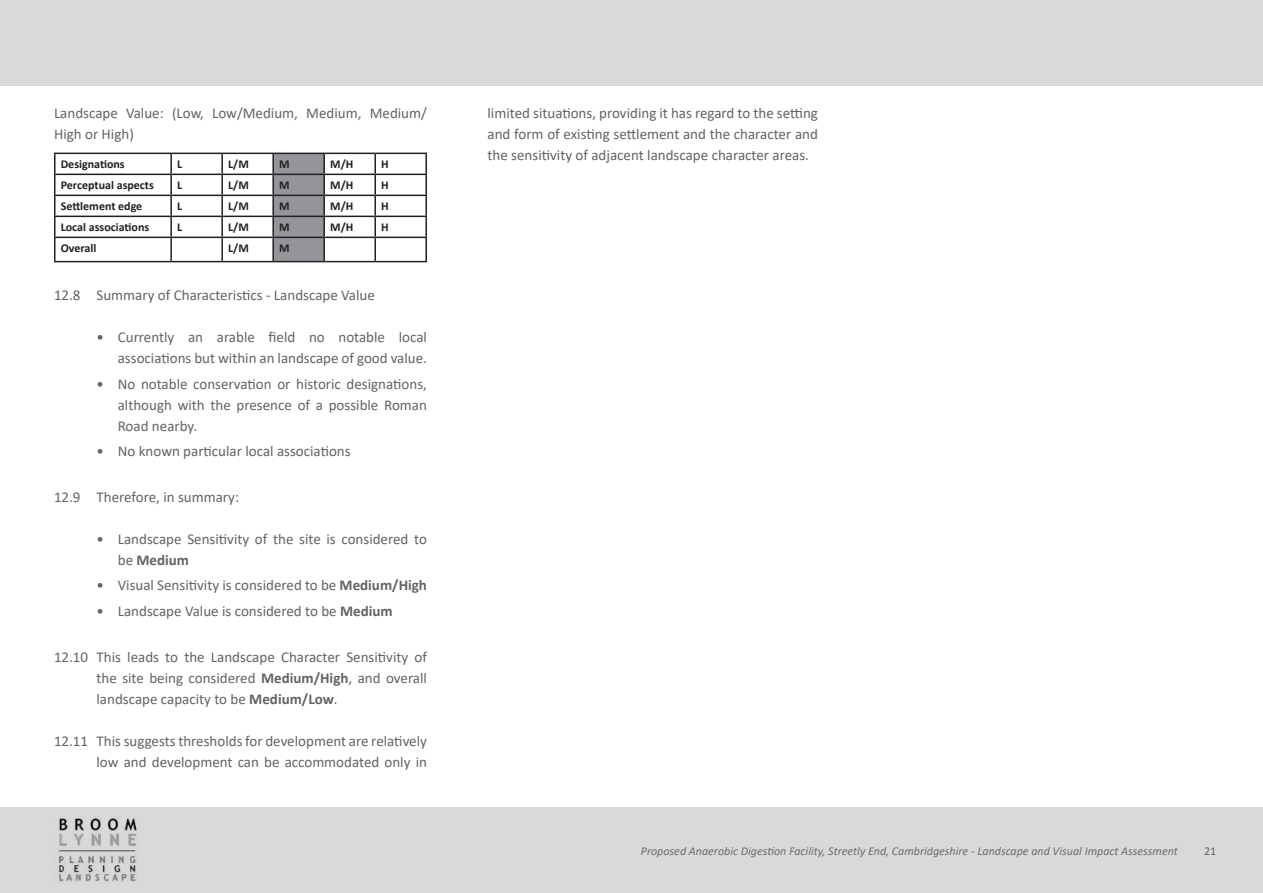
<style>
.page{position:relative;width:1263px;height:893px;background:#fff}
.page>*{position:absolute;margin:0;border:0;box-sizing:border-box;transform-origin:0 0}
.t1{font:15px/21px "Calibri";color:#636366;text-align:justify}
.t2{font:700 12px "Calibri";color:#231f20}
.t3{font:italic 12px "Calibri";color:#6c6d70}
.t4{font:12px "Calibri";color:#636366}
.s1{font-weight:700}
</style>
<div class="page">
<div style="left:0;top:807px;width:1263px;height:85px;background:#d9d9d9"></div>
<img style="left:56px;top:816px;width:81px;height:66px">
<svg style="left:172px;top:154px;width:253px;height:107px"></svg>
<hr style="left:54px;top:153px;width:117px;height:1px;background:#231f20">
<hr style="left:54px;top:154px;width:2px;height:20px;background:#231f20">
<hr style="left:171px;top:153px;width:51px;height:1px;background:#231f20">
<hr style="left:170px;top:154px;width:2px;height:20px;background:#231f20">
<hr style="left:222px;top:153px;width:51px;height:1px;background:#231f20">
<hr style="left:221px;top:154px;width:2px;height:20px;background:#231f20">
<hr style="left:273px;top:153px;width:51px;height:1px;background:#231f20">
<hr style="left:272px;top:154px;width:2px;height:20px;background:#231f20">
<hr style="left:324px;top:153px;width:51px;height:1px;background:#231f20">
<hr style="left:323px;top:154px;width:2px;height:20px;background:#231f20">
<hr style="left:375px;top:153px;width:52px;height:1px;background:#231f20">
<hr style="left:374px;top:154px;width:2px;height:20px;background:#231f20">
<hr style="left:425px;top:154px;width:2px;height:20px;background:#231f20">
<hr style="left:54px;top:174px;width:117px;height:1px;background:#231f20">
<hr style="left:54px;top:175px;width:2px;height:20px;background:#231f20">
<hr style="left:171px;top:174px;width:51px;height:1px;background:#231f20">
<hr style="left:170px;top:175px;width:2px;height:20px;background:#231f20">
<hr style="left:222px;top:174px;width:51px;height:1px;background:#231f20">
<hr style="left:221px;top:175px;width:2px;height:20px;background:#231f20">
<hr style="left:273px;top:174px;width:51px;height:1px;background:#231f20">
<hr style="left:272px;top:175px;width:2px;height:20px;background:#231f20">
<hr style="left:324px;top:174px;width:51px;height:1px;background:#231f20">
<hr style="left:323px;top:175px;width:2px;height:20px;background:#231f20">
<hr style="left:375px;top:174px;width:52px;height:1px;background:#231f20">
<hr style="left:374px;top:175px;width:2px;height:20px;background:#231f20">
<hr style="left:425px;top:175px;width:2px;height:20px;background:#231f20">
<hr style="left:54px;top:195px;width:117px;height:1px;background:#231f20">
<hr style="left:54px;top:196px;width:2px;height:20px;background:#231f20">
<hr style="left:171px;top:195px;width:51px;height:1px;background:#231f20">
<hr style="left:170px;top:196px;width:2px;height:20px;background:#231f20">
<hr style="left:222px;top:195px;width:51px;height:1px;background:#231f20">
<hr style="left:221px;top:196px;width:2px;height:20px;background:#231f20">
<hr style="left:273px;top:195px;width:51px;height:1px;background:#231f20">
<hr style="left:272px;top:196px;width:2px;height:20px;background:#231f20">
<hr style="left:324px;top:195px;width:51px;height:1px;background:#231f20">
<hr style="left:323px;top:196px;width:2px;height:20px;background:#231f20">
<hr style="left:375px;top:195px;width:52px;height:1px;background:#231f20">
<hr style="left:374px;top:196px;width:2px;height:20px;background:#231f20">
<hr style="left:425px;top:196px;width:2px;height:20px;background:#231f20">
<hr style="left:54px;top:216px;width:117px;height:1px;background:#231f20">
<hr style="left:54px;top:217px;width:2px;height:20px;background:#231f20">
<hr style="left:171px;top:216px;width:51px;height:1px;background:#231f20">
<hr style="left:170px;top:217px;width:2px;height:20px;background:#231f20">
<hr style="left:222px;top:216px;width:51px;height:1px;background:#231f20">
<hr style="left:221px;top:217px;width:2px;height:20px;background:#231f20">
<hr style="left:273px;top:216px;width:51px;height:1px;background:#231f20">
<hr style="left:272px;top:217px;width:2px;height:20px;background:#231f20">
<hr style="left:324px;top:216px;width:51px;height:1px;background:#231f20">
<hr style="left:323px;top:217px;width:2px;height:20px;background:#231f20">
<hr style="left:375px;top:216px;width:52px;height:1px;background:#231f20">
<hr style="left:374px;top:217px;width:2px;height:20px;background:#231f20">
<hr style="left:425px;top:217px;width:2px;height:20px;background:#231f20">
<hr style="left:54px;top:237px;width:117px;height:1px;background:#231f20">
<hr style="left:54px;top:238px;width:2px;height:23px;background:#231f20">
<hr style="left:171px;top:237px;width:51px;height:1px;background:#231f20">
<hr style="left:170px;top:238px;width:2px;height:23px;background:#231f20">
<hr style="left:222px;top:237px;width:51px;height:1px;background:#231f20">
<hr style="left:221px;top:238px;width:2px;height:23px;background:#231f20">
<hr style="left:273px;top:237px;width:51px;height:1px;background:#231f20">
<hr style="left:272px;top:238px;width:2px;height:23px;background:#231f20">
<hr style="left:324px;top:237px;width:51px;height:1px;background:#231f20">
<hr style="left:323px;top:238px;width:2px;height:23px;background:#231f20">
<hr style="left:375px;top:237px;width:52px;height:1px;background:#231f20">
<hr style="left:374px;top:238px;width:2px;height:23px;background:#231f20">
<hr style="left:425px;top:238px;width:2px;height:23px;background:#231f20">
<hr style="left:54px;top:261px;width:117px;height:1px;background:#231f20">
<hr style="left:171px;top:261px;width:51px;height:1px;background:#231f20">
<hr style="left:222px;top:261px;width:51px;height:1px;background:#231f20">
<hr style="left:273px;top:261px;width:51px;height:1px;background:#231f20">
<hr style="left:324px;top:261px;width:51px;height:1px;background:#231f20">
<hr style="left:375px;top:261px;width:52px;height:1px;background:#231f20">
<div style="left:0;top:0;width:1263px;height:85px;background:#d9d9d9"></div>
<p class="t1" style="left:54px;top:102px;width:374px">Landscape Value: (Low, Low/Medium, Medium, Medium/<br>High or High)</p>
<p class="t2" style="left:61px;top:156px;width:65px">Designations</p>
<p class="t2" style="left:177px;top:156px;width:7px">L</p>
<p class="t2" style="left:228px;top:156px;width:22px">L/M</p>
<p class="t2" style="left:279px;top:156px;width:12px">M</p>
<p class="t2" style="left:330px;top:156px;width:25px">M/H</p>
<p class="t2" style="left:381px;top:156px;width:9px">H</p>
<p class="t2" style="left:61px;top:177px;width:95px">Perceptual aspects</p>
<p class="t2" style="left:177px;top:177px;width:7px">L</p>
<p class="t2" style="left:228px;top:177px;width:22px">L/M</p>
<p class="t2" style="left:279px;top:177px;width:12px">M</p>
<p class="t2" style="left:330px;top:177px;width:25px">M/H</p>
<p class="t2" style="left:381px;top:177px;width:9px">H</p>
<p class="t2" style="left:61px;top:198px;width:83px">Settlement edge</p>
<p class="t2" style="left:177px;top:198px;width:7px">L</p>
<p class="t2" style="left:228px;top:198px;width:22px">L/M</p>
<p class="t2" style="left:279px;top:198px;width:12px">M</p>
<p class="t2" style="left:330px;top:198px;width:25px">M/H</p>
<p class="t2" style="left:381px;top:198px;width:9px">H</p>
<p class="t2" style="left:61px;top:219px;width:90px">Local associations</p>
<p class="t2" style="left:177px;top:219px;width:7px">L</p>
<p class="t2" style="left:228px;top:219px;width:22px">L/M</p>
<p class="t2" style="left:279px;top:219px;width:12px">M</p>
<p class="t2" style="left:330px;top:219px;width:25px">M/H</p>
<p class="t2" style="left:381px;top:219px;width:9px">H</p>
<p class="t2" style="left:61px;top:240px;width:37px">Overall</p>
<p class="t2" style="left:228px;top:240px;width:22px">L/M</p>
<p class="t2" style="left:279px;top:240px;width:12px">M</p>
<p class="t1" style="left:54px;top:285px;width:322px">12.8 Summary of Characteristics - Landscape Value</p>
<p class="t1" style="left:97px;top:327px;width:332px;text-align:right">• Currently an arable field no notable local associations but within an landscape of good value.</p>
<p class="t1" style="left:118px;top:373px;width:311px;text-indent:-21px">• No notable conservation or historic designations, although with the presence of a possible Roman Road nearby.</p>
<p class="t1" style="left:97px;top:440px;width:256px">• No known particular local associations</p>
<p class="t1" style="left:54px;top:486px;width:187px">12.9 Therefore, in summary:</p>
<p class="t1" style="left:118px;top:528px;width:311px;text-indent:-21px">• Landscape Sensitivity of the site is considered to be <span class="s1">Medium</span></p>
<p class="t1" style="left:97px;top:575px;width:332px">• Visual Sensitivity is considered to be <span class="s1">Medium/High</span></p>
<p class="t1" style="left:97px;top:600px;width:298px">• Landscape Value is considered to be <span class="s1">Medium</span></p>
<p class="t1" style="left:97px;top:646px;width:332px;text-indent:-43px">12.10 This leads to the Landscape Character Sensitivity of the site being considered <span class="s1">Medium/High</span>, and overall landscape capacity to be <span class="s1">Medium/Low</span>.</p>
<p class="t1" style="left:54px;top:730px;width:374px;text-align:right">12.11 This suggests thresholds for development are relatively low and development can be accommodated only in</p>
<p class="t1" style="left:487px;top:102px;width:332px">limited situations, providing it has regard to the setting and form of existing settlement and the character and the sensitivity of adjacent landscape character areas.</p>
<p class="t3" style="left:641px;top:842px;width:539px">Proposed Anaerobic Digestion Facility, Streetly End, Cambridgeshire - Landscape and Visual Impact Assessment</p>
<p class="t4" style="left:1204px;top:842px;width:14px">21</p>
</div>
